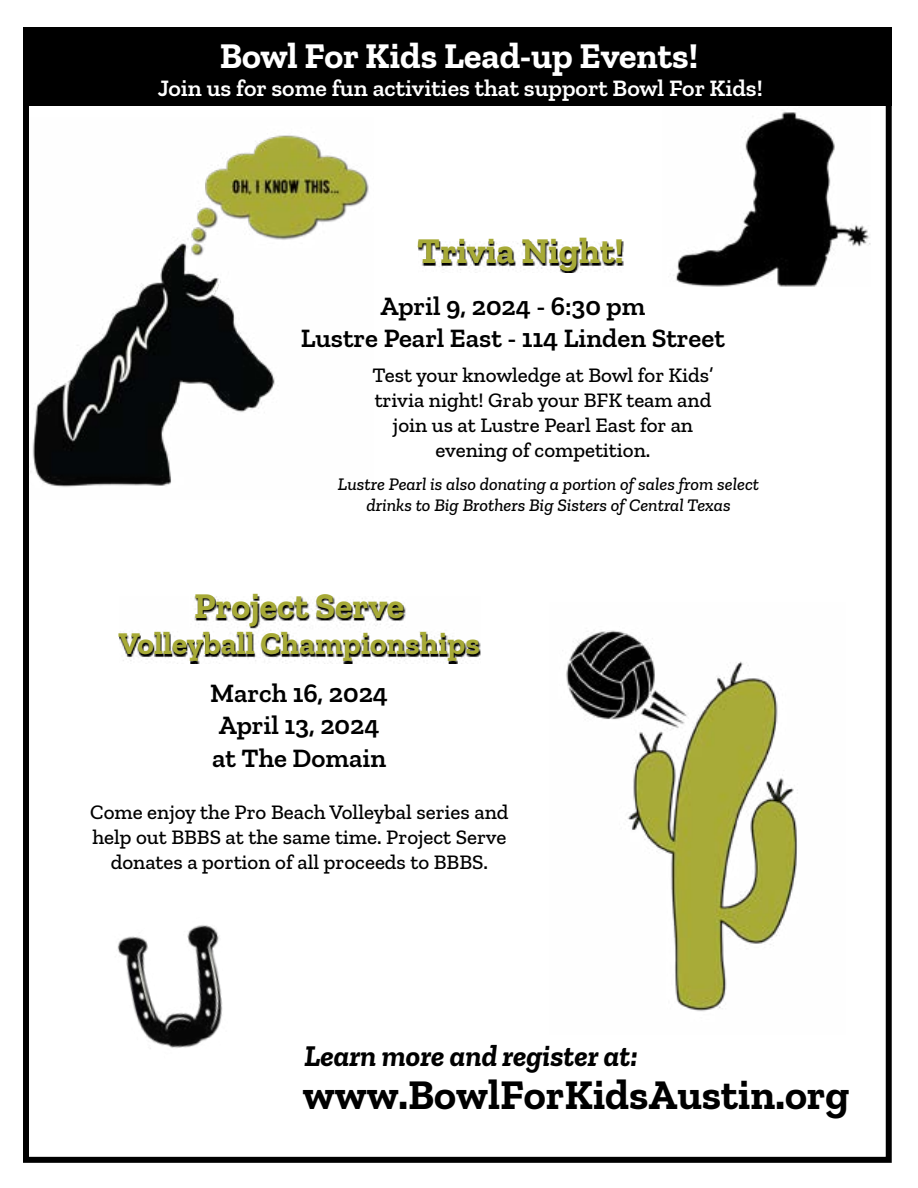
<style>
.page{position:relative;width:918px;height:1188px;background:#fff}
.page>*{position:absolute;margin:0;border:0;box-sizing:border-box;transform-origin:0 0}
.t1{font:700 42px "Zilla Slab";color:#000}
.t2{font:700 36px "Zilla Slab";color:#fff}
.t3{font:700 36px "Zilla Slab";color:#a7aa37}
.t4{font:700 31.5px "Zilla Slab";color:#a7aa37}
.t5{font:italic 700 30px "Zilla Slab";color:#000}
.t6{font:600 27px/32.4px "Zilla Slab";color:#000}
.t7{font:600 24px "Zilla Slab";color:#fff}
.t8{font:500 21px/25.2px "Zilla Slab";color:#000;text-align:center}
.t9{font:italic 500 18px/21.6px "Zilla Slab";color:#000;text-align:center}
</style>
<div class="page">
<div style="left:23px;top:67px;width:869px;height:1096px;border:6px solid #000"></div>
<div style="left:23px;top:27px;width:869px;height:79px;background:#000"></div>
<svg style="left:119px;top:596px;width:361px;height:68px"></svg>
<img style="left:566px;top:630px;width:231px;height:382px">
<img style="left:117px;top:925px;width:106px;height:124px">
<img style="left:29px;top:117px;width:340px;height:383px">
<svg style="left:418px;top:242px;width:206px;height:31px"></svg>
<img style="left:673px;top:112px;width:197px;height:174px">
<h2 class="t2" style="left:220px;top:35px;width:480px">Bowl For Kids Lead-up Events!</h2>
<p class="t7" style="left:158px;top:75px;width:607px">Join us for some fun activities that support Bowl For Kids!</p>
<h2 class="t3" style="left:417px;top:231px;width:208px">Trivia Night!</h2>
<p class="t6" style="left:301px;top:289px;width:426px;text-align:center">April 9, 2024 - 6:30 pm<br>Lustre Pearl East - 114 Linden Street</p>
<p class="t8" style="left:373px;top:362px;width:342px">Test your knowledge at Bowl for Kids’ trivia night! Grab your BFK team and join us at Lustre Pearl East for an evening of competition.</p>
<p class="t9" style="left:338px;top:473px;width:423px">Lustre Pearl is also donating a portion of sales from select drinks to Big Brothers Big Sisters of Central Texas</p>
<h2 class="t3" style="left:194px;top:585px;width:212px">Project Serve</h2>
<h3 class="t4" style="left:118px;top:625px;width:363px">Volleyball Championships</h3>
<p class="t6" style="left:210px;top:677px;width:179px">March 16, 2024<br>April 13, 2024 at The Domain</p>
<p class="t8" style="left:90px;top:800px;width:420px">Come enjoy the Pro Beach Volleybal series and help out BBBS at the same time. Project Serve donates a portion of all proceeds to BBBS.</p>
<h3 class="t5" style="left:305px;top:1039px;width:335px">Learn more and register at:</h3>
<h1 class="t1" style="left:303px;top:1071px;width:548px">www.BowlForKidsAustin.org</h1>
</div>
